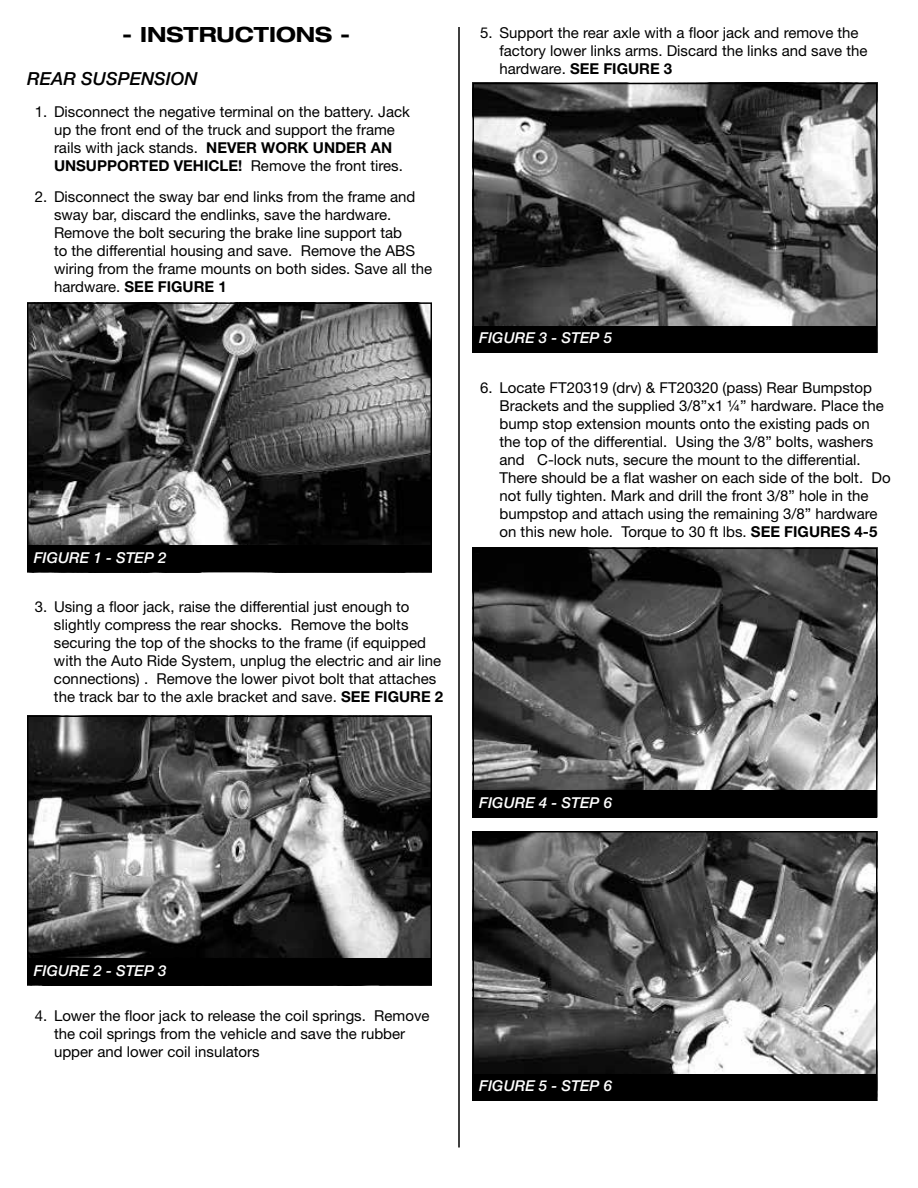
<style>
.page{position:relative;width:918px;height:1188px;background:#fff}
.page>*{position:absolute;margin:0;border:0;box-sizing:border-box;transform-origin:0 0}
.t1{font:700 expanded 21px "Helvetica Neue LT Std";color:#000}
.t2{font:italic 500 18px "Helvetica Neue LT Std";color:#000}
.t3{font:15px/18px "Helvetica Neue LT Std";color:#000}
.t4{font:italic 500 15px "Helvetica Neue LT Std";color:#fff}
.s1{font-weight:700}
</style>
<div class="page">
<hr style="left:458px;top:27px;width:2px;height:1121px;background:#000">
<img style="left:30px;top:305px;width:399px;height:240px">
<div style="left:27px;top:302px;width:405px;height:270px;border:2px solid #000"></div>
<div style="left:27px;top:545px;width:405px;height:27px;background:#000"></div>
<img style="left:30px;top:719px;width:399px;height:239px">
<div style="left:27px;top:716px;width:405px;height:270px;border:2px solid #000"></div>
<div style="left:27px;top:958px;width:405px;height:28px;background:#000"></div>
<img style="left:475px;top:86px;width:400px;height:240px">
<div style="left:472px;top:83px;width:406px;height:270px;border:2px solid #000"></div>
<div style="left:472px;top:326px;width:406px;height:27px;background:#000"></div>
<img style="left:475px;top:551px;width:400px;height:240px">
<div style="left:472px;top:548px;width:406px;height:270px;border:2px solid #000"></div>
<div style="left:472px;top:791px;width:406px;height:27px;background:#000"></div>
<img style="left:475px;top:834px;width:400px;height:240px">
<div style="left:472px;top:831px;width:406px;height:270px;border:2px solid #000"></div>
<div style="left:472px;top:1074px;width:406px;height:27px;background:#000"></div>
<h1 class="t1" style="left:122px;top:21px;width:230px">- INSTRUCTIONS -</h1>
<p class="t2" style="left:27px;top:68px;width:172px">REAR SUSPENSION</p>
<p class="t3" style="left:54px;top:102px;width:357px;text-indent:-19px">1. Disconnect the negative terminal on the battery. Jack up the front end of the truck and support the frame rails with jack stands. <span class="s1">NEVER WORK UNDER AN UNSUPPORTED VEHICLE!</span> Remove the front tires.</p>
<p class="t3" style="left:54px;top:188px;width:380px;text-indent:-19px">2. Disconnect the sway bar end links from the frame and sway bar, discard the endlinks, save the hardware.<br>Remove the bolt securing the brake line support tab<br>to the differential housing and save. Remove the ABS wiring from the frame mounts on both sides. Save all the hardware. <span class="s1">SEE FIGURE 1</span></p>
<p class="t4" style="left:34px;top:549px;width:134px">FIGURE 1 - STEP 2</p>
<p class="t3" style="left:54px;top:597px;width:391px;text-indent:-19px">3. Using a floor jack, raise the differential just enough to slightly compress the rear shocks. Remove the bolts securing the top of the shocks to the frame (if equipped with the Auto Ride System, unplug the electric and air line connections) . Remove the lower pivot bolt that attaches the track bar to the axle bracket and save. <span class="s1">SEE FIGURE 2</span></p>
<p class="t3" style="left:500px;top:23px;width:370px;text-indent:-19px">5. Support the rear axle with a floor jack and remove the factory lower links arms. Discard the links and save the hardware. <span class="s1">SEE FIGURE 3</span></p>
<p class="t4" style="left:479px;top:329px;width:134px">FIGURE 3 - STEP 5</p>
<p class="t3" style="left:500px;top:379px;width:393px;text-indent:-19px">6. Locate FT20319 (drv) &amp; FT20320 (pass) Rear Bumpstop Brackets and the supplied 3/8”x1 ¼” hardware. Place the bump stop extension mounts onto the existing pads on the top of the differential. Using the 3/8” bolts, washers and C-lock nuts, secure the mount to the differential.<br>There should be a flat washer on each side of the bolt. Do not fully tighten. Mark and drill the front 3/8” hole in the bumpstop and attach using the remaining 3/8” hardware on this new hole. Torque to 30 ft lbs. <span class="s1">SEE FIGURES 4-5</span></p>
<p class="t4" style="left:479px;top:794px;width:134px">FIGURE 4 - STEP 6</p>
<p class="t4" style="left:34px;top:962px;width:134px">FIGURE 2 - STEP 3</p>
<p class="t3" style="left:54px;top:1007px;width:377px;text-indent:-19px">4. Lower the floor jack to release the coil springs. Remove the coil springs from the vehicle and save the rubber upper and lower coil insulators</p>
<p class="t4" style="left:479px;top:1077px;width:134px">FIGURE 5 - STEP 6</p>
</div>
